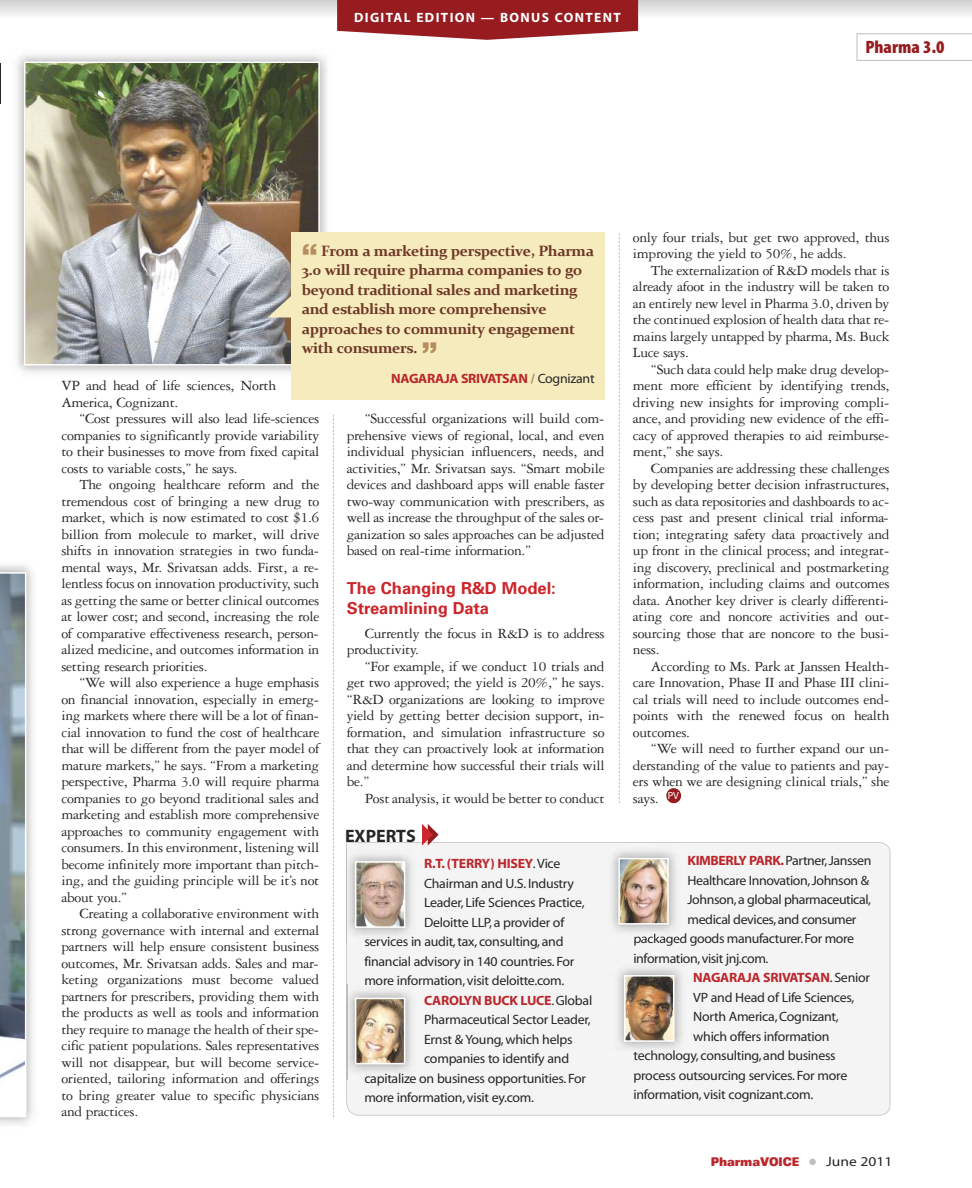
<style>
.page{position:relative;width:972px;height:1188px;background:#fff}
.page>*{position:absolute;margin:0;border:0;box-sizing:border-box;transform-origin:0 0}
.t1{font:18px "Myriad MM 830 wt 300 wd";color:#961c20;scale:1.05 1}
.t2{font:18px "Myriad MM 700 wt 600 wd";color:#272627}
.t3{font:700 16.5px/19.5px "Univers";color:#cc262b}
.t4{font:15px/16.5px "Garamond Three";letter-spacing:-.02em;color:#272627;text-align:justify}
.t5{font:700 15px/19.5px "Constantia";letter-spacing:-.025em;color:#6e3828}
.t6{font:13.5px "Myriad MM 400 wt 600 wd";letter-spacing:-.02em;color:#272627}
.t7{font:13.5px "Myriad MM 700 wt 600 wd";letter-spacing:-.02em;color:#bb262c}
.t8{font:13.5px "Myriad MM 700 wt 600 wd";letter-spacing:.1em;color:#fff}
.t9{font:900 expanded 12px "Univers";letter-spacing:-.01em;color:#bb262c;scale:.75 1}
.s1{font-family:"Helvetica";font-weight:900;font-size:30px;color:#b48e60}
.s2{color:#b48e60}
.s3{font-family:"Myriad MM 400 wt 600 wd";color:#272627}
.s4{font-family:"Myriad MM 700 wt 600 wd";color:#bb262c}
.s5{color:#bebebe}
.s6{font-family:"Myriad MM 400 wt 600 wd";font-weight:400;font-stretch:normal;font-size:13.5px;color:#272627}
</style>
<div class="page">
<svg style="left:3px;top:0;width:969px;height:17px"></svg>
<svg style="left:337px;top:0;width:301px;height:40px;background:#a2363a"></svg>
<svg style="left:0;top:0;width:3px;height:15px"></svg>
<img style="left:27px;top:65px;width:290px;height:298px">
<div style="left:24px;top:62px;width:296px;height:304px;border:2px solid #fff"></div>
<svg style="left:857px;top:33px;width:115px;height:28px"></svg>
<div style="left:666px;top:788px;width:15px;height:15px;background:#961c20;border-radius:7px"></div>
<hr style="left:0;top:63px;width:1px;height:41px;background:#272627">
<div style="left:346px;top:842px;width:544px;height:274px;background:#f4f4f4"></div>
<svg style="left:422px;top:824px;width:17px;height:22px"></svg>
<img style="left:347px;top:848px;width:73px;height:95px">
<img style="left:346px;top:848px;width:1px;height:95px">
<img style="left:358px;top:864px;width:44px;height:61px">
<div style="left:355px;top:861px;width:50px;height:67px;border:2px solid #fff"></div>
<img style="left:347px;top:985px;width:73px;height:94px">
<img style="left:346px;top:985px;width:1px;height:94px">
<img style="left:358px;top:1001px;width:44px;height:60px">
<div style="left:355px;top:998px;width:50px;height:66px;border:2px solid #fff"></div>
<img style="left:611px;top:962px;width:78px;height:94px">
<img style="left:627px;top:978px;width:45px;height:61px">
<div style="left:624px;top:975px;width:51px;height:67px;border:2px solid #fff"></div>
<img style="left:605px;top:845px;width:78px;height:94px">
<img style="left:634px;top:934px;width:49px;height:5px">
<img style="left:621px;top:861px;width:45px;height:61px">
<div style="left:618px;top:858px;width:51px;height:67px;border:2px solid #fff"></div>
<svg style="left:333px;top:415px;width:1px;height:702px"></svg>
<svg style="left:619px;top:233px;width:1px;height:570px"></svg>
<img style="left:0;top:565px;width:33px;height:560px">
<svg style="left:0;top:572px;width:26px;height:545px"></svg>
<div style="left:291px;top:233px;width:314px;height:167px;background:#f6ebbd"></div>
<svg style="left:268px;top:288px;width:23px;height:29px"></svg>
<p class="t8" style="left:354px;top:12px;width:268px">DIGITAL EDITION — BONUS CONTENT</p>
<p class="t1" style="left:865px;top:41px;width:77px">Pharma 3.0</p>
<p class="t5" style="left:302px;top:241px;width:294px"><span class="s1">“</span> From a marketing perspective, Pharma 3.0 will require pharma companies to go beyond traditional sales and marketing and establish more comprehensive approaches to community engagement with consumers. <span class="s1">”</span></p>
<p class="t7" style="left:391px;top:374px;width:205px">NAGARAJA SRIVATSAN <span class="s2">/</span> <span class="s3">Cognizant</span></p>
<p class="t4" style="left:61px;top:379px;width:216px">VP and head of life sciences, North<br>America, Cognizant.</p>
<p class="t4" style="left:61px;top:412px;width:260px;text-indent:18px">“Cost pressures will also lead life-sciences companies to significantly provide variability to their businesses to move from fixed capital costs to variable costs,” he says.</p>
<p class="t4" style="left:61px;top:478px;width:260px;text-indent:18px">The ongoing healthcare reform and the tremendous cost of bringing a new drug to market, which is now estimated to cost $1.6 billion from molecule to market, will drive shifts in innovation strategies in two funda&shy;mental ways, Mr. Srivatsan adds. First, a re&shy;lentless focus on innovation productivity, such as getting the same or better clinical outcomes at lower cost; and second, increasing the role of comparative effectiveness research, person&shy;alized medicine, and outcomes information in setting research priorities.</p>
<p class="t4" style="left:61px;top:676px;width:260px;text-indent:18px">“We will also experience a huge emphasis on financial innovation, especially in emerg&shy;ing markets where there will be a lot of finan&shy;cial innovation to fund the cost of healthcare that will be different from the payer model of mature markets,” he says. “From a marketing perspective, Pharma 3.0 will require pharma companies to go beyond traditional sales and marketing and establish more comprehensive approaches to community engagement with consumers. In this environment, listening will become infinitely more important than pitch&shy;ing, and the guiding principle will be it’s not about you.”</p>
<p class="t4" style="left:61px;top:907px;width:260px;text-indent:18px">Creating a collaborative environment with strong governance with internal and external partners will help ensure consistent business outcomes, Mr. Srivatsan adds. Sales and mar&shy;keting organizations must become valued partners for prescribers, providing them with the products as well as tools and information they require to manage the health of their spe&shy;cific patient populations. Sales representatives will not disappear, but will become service&shy;oriented, tailoring information and offerings to bring greater value to specific physicians and practices.</p>
<p class="t4" style="left:347px;top:412px;width:260px;text-indent:18px">“Successful organizations will build com&shy;prehensive views of regional, local, and even individual physician influencers, needs, and activities,” Mr. Srivatsan says. “Smart mobile devices and dashboard apps will enable faster two-way communication with prescribers, as well as increase the throughput of the sales or&shy;ganization so sales approaches can be adjusted based on real-time information.”</p>
<p class="t3" style="left:347px;top:580px;width:211px">The Changing R&amp;D Model:<br>Streamlining Data</p>
<p class="t4" style="left:347px;top:626px;width:260px;text-indent:18px">Currently the focus in R&amp;D is to address productivity.</p>
<p class="t4" style="left:347px;top:659px;width:260px;text-indent:18px">“For example, if we conduct 10 trials and get two approved; the yield is 20%,” he says. “R&amp;D organizations are looking to improve yield by getting better decision support, in&shy;formation, and simulation infrastructure so that they can proactively look at information and determine how successful their trials will be.”</p>
<p class="t4" style="left:365px;top:791px;width:241px">Post analysis, it would be better to conduct</p>
<p class="t2" style="left:345px;top:829px;width:72px">EXPERTS</p>
<p class="t7" style="left:424px;top:858px;width:138px">R.T.(TERRY) HISEY<span class="s3">.Vice</span></p>
<p class="t6" style="left:424px;top:878px;width:152px">Chairman and U.S. Industry</p>
<p class="t6" style="left:424px;top:897px;width:162px">Leader, Life Sciences Practice,</p>
<p class="t6" style="left:424px;top:917px;width:142px">Deloitte LLP, a provider of</p>
<p class="t6" style="left:364px;top:936px;width:201px">services in audit,tax, consulting, and</p>
<p class="t6" style="left:364px;top:956px;width:211px">financial advisory in 140 countries.For</p>
<p class="t6" style="left:364px;top:975px;width:202px">more information, visit deloitte.com.</p>
<p class="t7" style="left:424px;top:995px;width:170px">CAROLYN BUCK LUCE<span class="s3">.Global</span></p>
<p class="t6" style="left:424px;top:1014px;width:168px">Pharmaceutical Sector Leader,</p>
<p class="t6" style="left:424px;top:1034px;width:150px">Ernst &amp; Young,which helps</p>
<p class="t6" style="left:424px;top:1053px;width:147px">companies to identify and</p>
<p class="t6" style="left:364px;top:1073px;width:223px">capitalize on business opportunities.For</p>
<p class="t6" style="left:364px;top:1092px;width:171px">more information, visit ey.com.</p>
<p class="t4" style="left:633px;top:230px;width:258px">only four trials, but get two approved, thus improving the yield to 50%, he adds.</p>
<p class="t4" style="left:633px;top:263px;width:258px;text-indent:18px">The externalization of R&amp;D models that is already afoot in the industry will be taken to an entirely new level in Pharma 3.0, driven by the continued explosion of health data that re&shy;mains largely untapped by pharma, Ms. Buck Luce says.</p>
<p class="t4" style="left:633px;top:362px;width:258px;text-indent:18px">“Such data could help make drug develop&shy;ment more efficient by identifying trends, driving new insights for improving compli&shy;ance, and providing new evidence of the effi&shy;cacy of approved therapies to aid reimburse&shy;ment,” she says.</p>
<p class="t4" style="left:633px;top:461px;width:258px;text-indent:18px">Companies are addressing these challenges by developing better decision infrastructures, such as data repositories and dashboards to ac&shy;cess past and present clinical trial informa&shy;tion; integrating safety data proactively and up front in the clinical process; and integrat&shy;ing discovery, preclinical and postmarketing information, including claims and outcomes data. Another key driver is clearly differenti&shy;ating core and noncore activities and out&shy;sourcing those that are noncore to the busi&shy;ness.</p>
<p class="t4" style="left:633px;top:659px;width:258px;text-indent:18px">According to Ms. Park at Janssen Health&shy;care Innovation, Phase II and Phase III clini&shy;cal trials will need to include outcomes end&shy;points with the renewed focus on health outcomes.</p>
<p class="t4" style="left:633px;top:742px;width:258px;text-indent:18px">“We will need to further expand our un&shy;derstanding of the value to patients and pay&shy;ers when we are designing clinical trials,” she says. <sup>PV</sup></p>
<p class="t6" style="left:688px;top:856px;width:185px"><span class="s4">KIMBERLY PARK.</span>Partner,Janssen</p>
<p class="t6" style="left:688px;top:875px;width:183px">Healthcare Innovation,Johnson &amp;</p>
<p class="t6" style="left:688px;top:895px;width:185px">Johnson,a global pharmaceutical,</p>
<p class="t6" style="left:688px;top:914px;width:170px">medical devices,and consumer</p>
<p class="t6" style="left:633px;top:934px;width:222px">packaged goods manufacturer.For more</p>
<p class="t6" style="left:633px;top:953px;width:136px">information,visit jnj.com.</p>
<p class="t7" style="left:693px;top:973px;width:178px">NAGARAJA SRIVATSAN<span class="s3">.Senior</span></p>
<p class="t6" style="left:693px;top:992px;width:163px">VP and Head of Life Sciences,</p>
<p class="t6" style="left:693px;top:1012px;width:147px">North America,Cognizant,</p>
<p class="t6" style="left:693px;top:1031px;width:138px">which offers information</p>
<p class="t6" style="left:633px;top:1051px;width:204px">technology, consulting, and business</p>
<p class="t6" style="left:633px;top:1070px;width:215px">process outsourcing services.For more</p>
<p class="t6" style="left:633px;top:1090px;width:181px">information, visit cognizant.com.</p>
<p class="t9" style="left:711px;top:1157px;width:244px">PharmaVOICE <span class="s5">●</span> <span class="s6">June 2011</span></p>
</div>
